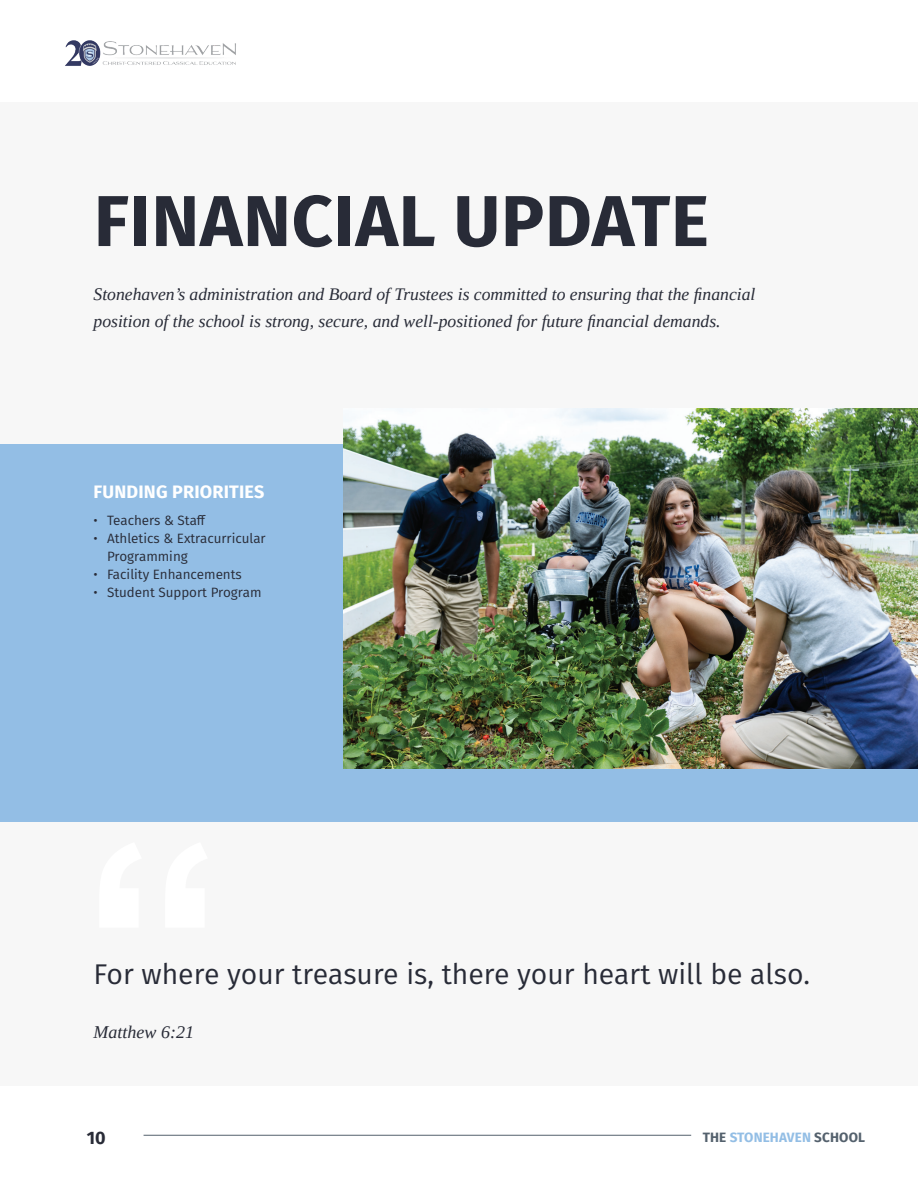
<style>
.page{position:relative;width:918px;height:1188px;background:#fff}
.page>*{position:absolute;margin:0;border:0;box-sizing:border-box;transform-origin:0 0}
.t1{font:700 72px "Fira Sans";letter-spacing:.01em;color:#282b37}
.t2{font:28.5px "Fira Sans";color:#282b37}
.t3{font:700 18px "Fira Sans";letter-spacing:.01em;color:#fff}
.t4{font:italic 18px "Liberation Serif";color:#282b37}
.t5{font:700 18px "Fira Sans";color:#282b37}
.t6{font:italic 17.7px/27px "Liberation Serif";color:#282b37}
.t7{font:13.5px/18px "Fira Sans";color:#282b37}
.t8{font:700 13.5px "Fira Sans";letter-spacing:.01em;color:#93bee5}
.s1{color:#54616d}
</style>
<div class="page">
<div style="left:0;top:102px;width:918px;height:984px;background:#f7f7f7"></div>
<div style="left:0;top:444px;width:918px;height:378px;background:#93bee5"></div>
<img style="left:343px;top:408px;width:575px;height:360px">
<hr style="left:144px;top:1135px;width:547px;height:1px;background:#54616d">
<img style="left:65px;top:40px;width:171px;height:26px">
<h1 class="t1" style="left:94px;top:160px;width:617px">FINANCIAL UPDATE</h1>
<p class="t6" style="left:94px;top:281px;width:663px">Stonehaven’s administration and Board of Trustees is committed to ensuring that the financial position of the school is strong, secure, and well-positioned for future financial demands.</p>
<p class="t3" style="left:94px;top:477px;width:172px">FUNDING PRIORITIES</p>
<p class="t7" style="left:94px;top:511px;width:114px">• Teachers &amp; Staff</p>
<p class="t7" style="left:107px;top:529px;width:160px;text-indent:-13px">• Athletics &amp; Extracurricular<br>Programming</p>
<p class="t7" style="left:94px;top:565px;width:150px">• Facility Enhancements</p>
<p class="t7" style="left:94px;top:583px;width:169px">• Student Support Program</p>
<h2 class="t2" style="left:94px;top:953px;width:718px">For where your treasure is, there your heart will be also.</h2>
<p class="t4" style="left:94px;top:1020px;width:102px">Matthew 6:21</p>
<p class="t5" style="left:87px;top:1122px;width:20px">10</p>
<p class="t8" style="left:703px;top:1126px;width:164px"><span class="s1">THE</span> STONEHAVEN <span class="s1">SCHOOL</span></p>
</div>
